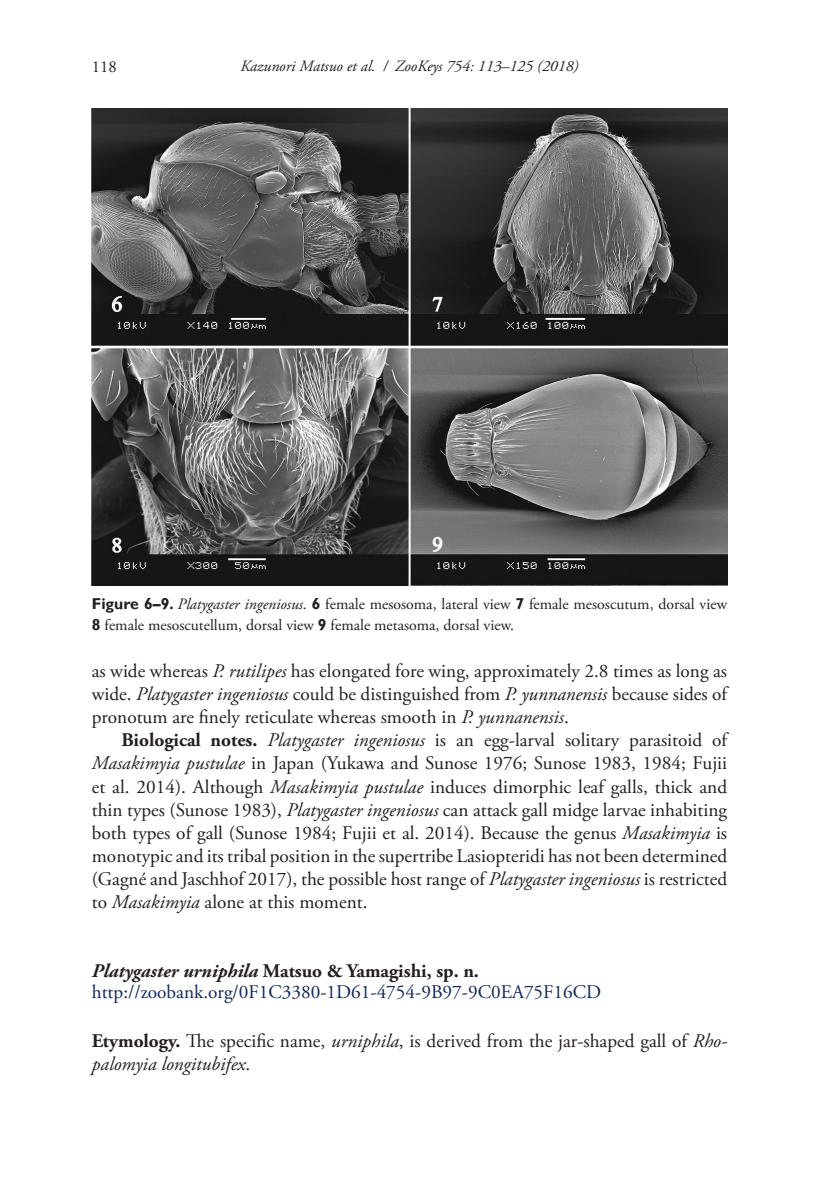
<style>
.page{position:relative;width:819px;height:1191px;background:#fff}
.page>*{position:absolute;margin:0;border:0;box-sizing:border-box;transform-origin:0 0}
.normal_0{font:19.25px/23.1px "Adobe Garamond Pro";color:#231f20;text-align:justify}
.taxon_lsid{font:19.25px "Adobe Garamond Pro";color:#122859}
.TAXON_TREATMENT{font:700 19.25px "Adobe Garamond Pro";color:#231f20}
.t1{font:16.62px "Adobe Garamond Pro";color:#231f20}
.FIG{font:15.75px/21px "Adobe Garamond Pro";color:#231f20}
.t2{font:italic 15.75px "Adobe Garamond Pro";color:#231f20}
.s1{font-family:"Gill Sans";font-weight:700}
.s2{font-style:italic}
.s3{font-weight:700}
</style>
<div class="page">
<img style="left:92px;top:108px;width:635px;height:477px">
<p class="t1" style="left:92px;top:56px;width:26px">118</p>
<p class="t2" style="left:240px;top:57px;width:340px">Kazunori Matsuo et al. / ZooKeys 754: 113–125 (2018)</p>
<p class="FIG" style="left:92px;top:594px;width:636px"><span class="s1">Figure 6–9.</span> <span class="s2">Platygaster ingeniosus</span>. <span class="s1">6</span> female mesosoma, lateral view <span class="s1">7</span> female mesoscutum, dorsal view<br><span class="s1">8</span> female mesoscutellum, dorsal view <span class="s1">9</span> female metasoma, dorsal view.</p>
<p class="normal_0" style="left:92px;top:660px;width:636px">as wide whereas <span class="s2">P. rutilipes</span> has elongated fore wing, approximately 2.8 times as long as wide. <span class="s2">Platygaster ingeniosus</span> could be distinguished from <span class="s2">P. yunnanensis</span> because sides of pronotum are finely reticulate whereas smooth in <span class="s2">P. yunnanensis</span>.</p>
<p class="normal_0" style="left:92px;top:729px;width:637px;text-indent:30px"><span class="s3">Biological notes.</span> <span class="s2">Platygaster ingeniosus</span> is an egg-larval solitary parasitoid of <span class="s2">Masakimyia pustulae</span> in Japan (Yukawa and Sunose 1976; Sunose 1983, 1984; Fujii et al. 2014). Although <span class="s2">Masakimyia pustulae</span> induces dimorphic leaf galls, thick and thin types (Sunose 1983), <span class="s2">Platygaster ingeniosus</span> can attack gall midge larvae inhabiting both types of gall (Sunose 1984; Fujii et al. 2014). Because the genus <span class="s2">Masakimyia</span> is monotypic and its tribal position in the supertribe Lasiopteridi has not been determined (Gagné and Jaschhof 2017), the possible host range of <span class="s2">Platygaster ingeniosus</span> is restricted to <span class="s2">Masakimyia</span> alone at this moment.</p>
<p class="TAXON_TREATMENT" style="left:92px;top:960px;width:388px"><span class="s2">Platygaster urniphila</span> Matsuo &amp; Yamagishi, sp. n.</p>
<p class="taxon_lsid" style="left:92px;top:980px;width:511px">http://zoobank.org/0F1C3380-1D61-4754-9B97-9C0EA75F16CD</p>
<p class="normal_0" style="left:92px;top:1029px;width:636px"><span class="s3">Etymology.</span> The specific name, <span class="s2">urniphila</span>, is derived from the jar-shaped gall of <span class="s2">Rho&shy;palomyia longitubifex</span>.</p>
</div>
